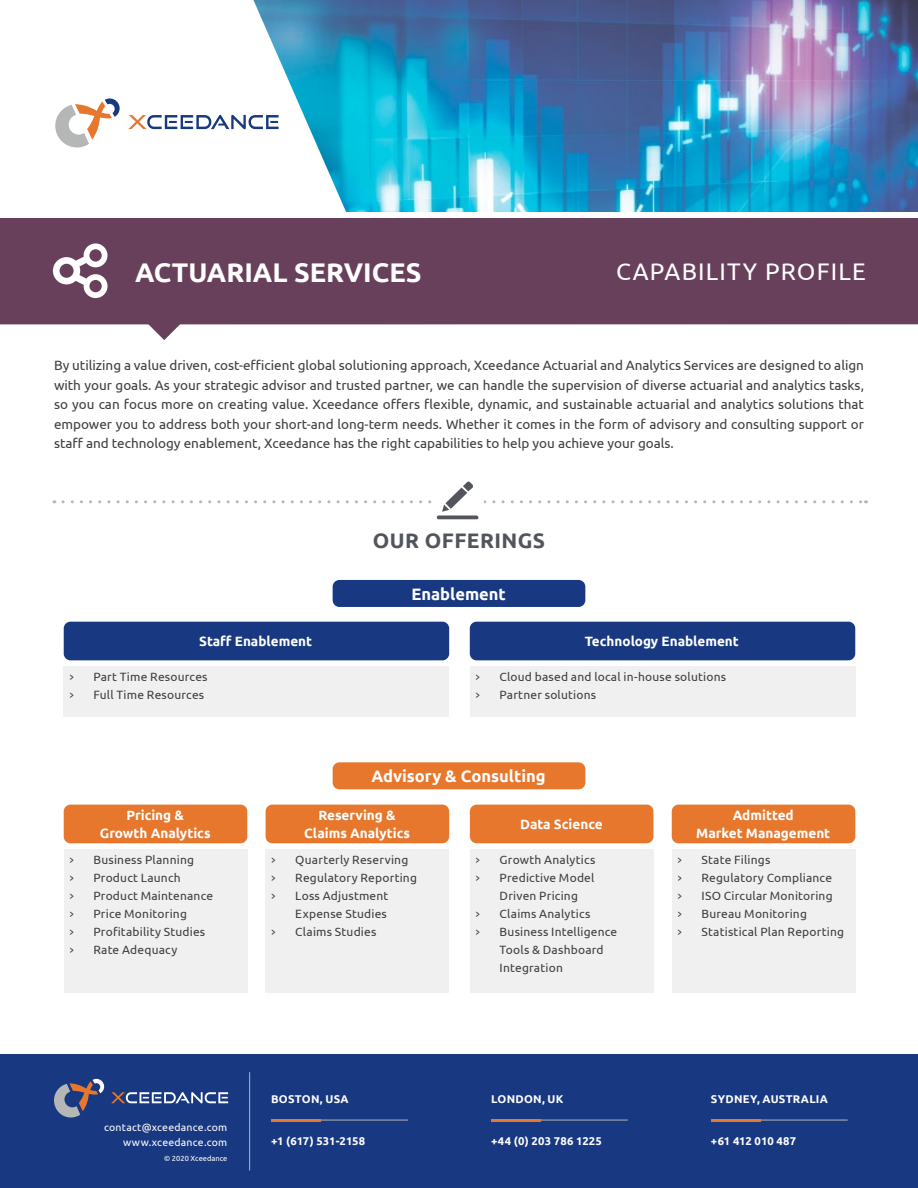
<style>
.page{position:relative;width:918px;height:1188px;background:#fff}
.page>*{position:absolute;margin:0;border:0;box-sizing:border-box;transform-origin:0 0}
.t1{font:700 27px "Ubuntu";color:#fff}
.t2{font:24px "Ubuntu";letter-spacing:.05em;color:#fff}
.t3{font:700 21px "Ubuntu";letter-spacing:.02em;color:#52555b}
.t4{font:700 16.5px "Ubuntu";color:#fff}
.t5{font:13.5px/19.5px "Ubuntu";color:#3d3f3f;text-align:justify}
.t6{font:700 13.5px/18px "Ubuntu";color:#fff;text-align:center}
.t7{font:12px/18px "Ubuntu";letter-spacing:.015em;color:#3d3f3f}
.t8{font:12px "Verdana";color:#3d3f3f}
.t9{font:700 11.25px "Ubuntu";letter-spacing:.02em;color:#fff}
.t10{font:700 11.25px "Ubuntu";letter-spacing:-.005em;color:#fff}
.t11{font:10.5px/15px "Ubuntu";letter-spacing:.02em;color:#fff;text-align:right}
.t12{font:7.5px "Ubuntu";color:#fff}
</style>
<div class="page">
<div style="left:0;top:216px;width:918px;height:108px;background:#68405b"></div>
<img style="left:348px;top:0;width:570px;height:212px">
<div style="left:0;top:213px;width:918px;height:5px;background:#fff"></div>
<svg style="left:128px;top:0;width:220px;height:212px"></svg>
<svg style="left:128px;top:115px;width:151px;height:14px"></svg>
<svg style="left:55px;top:98px;width:65px;height:50px"></svg>
<svg style="left:138px;top:324px;width:52px;height:16px"></svg>
<svg style="left:53px;top:243px;width:55px;height:55px"></svg>
<svg style="left:437px;top:515px;width:41px;height:4px"></svg>
<svg style="left:63px;top:481px;width:804px;height:31px"></svg>
<div style="left:0;top:1055px;width:918px;height:133px;background:#183881"></div>
<hr style="left:249px;top:1072px;width:1px;height:99px;background:#b5b7b7">
<hr style="left:303px;top:1120px;width:105px;height:1px;background:#b5b7b7">
<hr style="left:271px;top:1119px;width:50px;height:2px;background:#e6772d">
<hr style="left:523px;top:1120px;width:105px;height:1px;background:#b5b7b7">
<hr style="left:491px;top:1119px;width:49px;height:2px;background:#e6772d">
<hr style="left:743px;top:1120px;width:105px;height:1px;background:#b5b7b7">
<hr style="left:711px;top:1119px;width:49px;height:2px;background:#e6772d">
<svg style="left:111px;top:1092px;width:117px;height:11px"></svg>
<svg style="left:54px;top:1079px;width:50px;height:39px"></svg>
<div style="left:64px;top:622px;width:385px;height:38px;background:#183881;border-radius:7px"></div>
<div style="left:64px;top:805px;width:183px;height:38px;background:#e6772d;border-radius:7px"></div>
<div style="left:470px;top:805px;width:183px;height:38px;background:#e6772d;border-radius:7px"></div>
<div style="left:266px;top:805px;width:183px;height:38px;background:#e6772d;border-radius:7px"></div>
<div style="left:672px;top:805px;width:183px;height:38px;background:#e6772d;border-radius:7px"></div>
<div style="left:64px;top:666px;width:385px;height:51px;background:#f0f0f0"></div>
<div style="left:64px;top:849px;width:183px;height:144px;background:#f0f0f0"></div>
<div style="left:470px;top:849px;width:183px;height:144px;background:#f0f0f0"></div>
<div style="left:266px;top:849px;width:183px;height:144px;background:#f0f0f0"></div>
<div style="left:672px;top:849px;width:183px;height:144px;background:#f0f0f0"></div>
<div style="left:470px;top:622px;width:385px;height:38px;background:#183881;border-radius:7px"></div>
<div style="left:333px;top:580px;width:252px;height:27px;background:#183881;border-radius:7px"></div>
<div style="left:333px;top:762px;width:252px;height:27px;background:#e6772d;border-radius:7px"></div>
<div style="left:470px;top:666px;width:385px;height:51px;background:#f0f0f0"></div>
<h1 class="t1" style="left:135px;top:256px;width:288px">ACTUARIAL SERVICES</h1>
<h2 class="t2" style="left:616px;top:257px;width:251px">CAPABILITY PROFILE</h2>
<p class="t5" style="left:54px;top:355px;width:812px">By utilizing a value driven, cost-efficient global solutioning approach, Xceedance Actuarial and Analytics Services are designed to align with your goals. As your strategic advisor and trusted partner, we can handle the supervision of diverse actuarial and analytics tasks, so you can focus more on creating value. Xceedance offers flexible, dynamic, and sustainable actuarial and analytics solutions that empower you to address both your short-and long-term needs. Whether it comes in the form of advisory and consulting support or staff and technology enablement, Xceedance has the right capabilities to help you achieve your goals.</p>
<h3 class="t3" style="left:373px;top:528px;width:174px">OUR OFFERINGS</h3>
<p class="t6" style="left:199px;top:632px;width:115px">Staff Enablement</p>
<p class="t8" style="left:69px;top:668px;width:7px">›</p>
<p class="t7" style="left:93px;top:667px;width:116px">Part Time Resources</p>
<p class="t8" style="left:69px;top:686px;width:7px">›</p>
<p class="t7" style="left:93px;top:685px;width:112px">Full Time Resources</p>
<p class="t4" style="left:411px;top:584px;width:96px">Enablement</p>
<p class="t6" style="left:585px;top:632px;width:156px">Technology Enablement</p>
<p class="t8" style="left:475px;top:668px;width:7px">›</p>
<p class="t7" style="left:500px;top:667px;width:228px">Cloud based and local in-house solutions</p>
<p class="t8" style="left:475px;top:686px;width:7px">›</p>
<p class="t7" style="left:500px;top:685px;width:98px">Partner solutions</p>
<p class="t4" style="left:372px;top:766px;width:176px">Advisory &amp; Consulting</p>
<p class="t6" style="left:304px;top:806px;width:107px">Reserving &amp;<br>Claims Analytics</p>
<p class="t6" style="left:696px;top:806px;width:136px">Admitted<br>Market Management</p>
<p class="t6" style="left:100px;top:806px;width:112px">Pricing &amp;<br>Growth Analytics</p>
<p class="t6" style="left:520px;top:815px;width:84px">Data Science</p>
<p class="t8" style="left:69px;top:851px;width:7px">›</p>
<p class="t7" style="left:93px;top:850px;width:102px">Business Planning</p>
<p class="t8" style="left:69px;top:869px;width:7px">›</p>
<p class="t7" style="left:93px;top:868px;width:89px">Product Launch</p>
<p class="t8" style="left:69px;top:887px;width:7px">›</p>
<p class="t7" style="left:93px;top:886px;width:121px">Product Maintenance</p>
<p class="t8" style="left:69px;top:905px;width:7px">›</p>
<p class="t7" style="left:93px;top:904px;width:95px">Price Monitoring</p>
<p class="t8" style="left:69px;top:923px;width:7px">›</p>
<p class="t7" style="left:93px;top:922px;width:113px">Profitability Studies</p>
<p class="t8" style="left:69px;top:941px;width:7px">›</p>
<p class="t7" style="left:93px;top:940px;width:85px">Rate Adequacy</p>
<p class="t8" style="left:271px;top:851px;width:7px">›</p>
<p class="t7" style="left:295px;top:850px;width:114px">Quarterly Reserving</p>
<p class="t8" style="left:271px;top:869px;width:7px">›</p>
<p class="t7" style="left:295px;top:868px;width:123px">Regulatory Reporting</p>
<p class="t8" style="left:271px;top:887px;width:7px">›</p>
<p class="t7" style="left:295px;top:886px;width:95px">Loss Adjustment<br>Expense Studies</p>
<p class="t8" style="left:271px;top:923px;width:7px">›</p>
<p class="t7" style="left:295px;top:922px;width:83px">Claims Studies</p>
<p class="t8" style="left:475px;top:851px;width:7px">›</p>
<p class="t7" style="left:500px;top:850px;width:97px">Growth Analytics</p>
<p class="t8" style="left:475px;top:869px;width:7px">›</p>
<p class="t7" style="left:500px;top:868px;width:96px">Predictive Model<br>Driven Pricing</p>
<p class="t8" style="left:475px;top:905px;width:7px">›</p>
<p class="t7" style="left:500px;top:904px;width:92px">Claims Analytics</p>
<p class="t8" style="left:475px;top:923px;width:7px">›</p>
<p class="t7" style="left:500px;top:922px;width:119px">Business Intelligence<br>Tools &amp; Dashboard<br>Integration</p>
<p class="t11" style="left:104px;top:1120px;width:125px">contact@xceedance.com www.xceedance.com</p>
<p class="t12" style="left:164px;top:1154px;width:65px">© 2020 Xceedance</p>
<p class="t9" style="left:491px;top:1092px;width:74px">LONDON, UK</p>
<p class="t9" style="left:271px;top:1092px;width:79px">BOSTON, USA</p>
<p class="t10" style="left:271px;top:1134px;width:96px">+1 (617) 531-2158</p>
<p class="t9" style="left:491px;top:1134px;width:113px">+44 (0) 203 786 1225</p>
<p class="t8" style="left:677px;top:851px;width:7px">›</p>
<p class="t7" style="left:701px;top:850px;width:71px">State Filings</p>
<p class="t8" style="left:677px;top:869px;width:7px">›</p>
<p class="t7" style="left:701px;top:868px;width:132px">Regulatory Compliance</p>
<p class="t8" style="left:677px;top:887px;width:7px">›</p>
<p class="t7" style="left:701px;top:886px;width:133px">ISO Circular Monitoring</p>
<p class="t8" style="left:677px;top:905px;width:7px">›</p>
<p class="t7" style="left:701px;top:904px;width:107px">Bureau Monitoring</p>
<p class="t8" style="left:677px;top:923px;width:7px">›</p>
<p class="t7" style="left:701px;top:922px;width:144px">Statistical Plan Reporting</p>
<p class="t9" style="left:711px;top:1092px;width:118px">SYDNEY, AUSTRALIA</p>
<p class="t10" style="left:711px;top:1134px;width:87px">+61 412 010 487</p>
</div>
